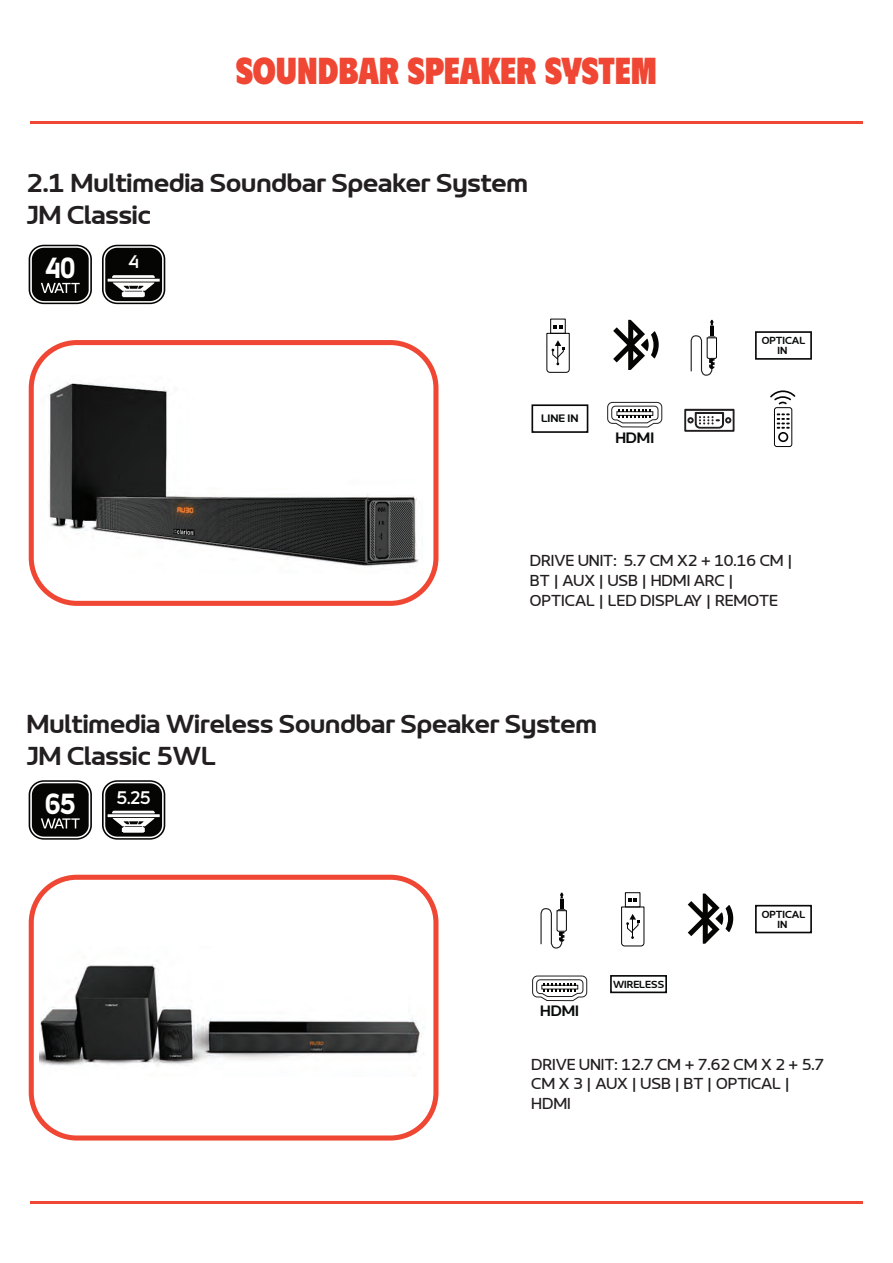
<style>
.page{position:relative;width:893px;height:1263px;background:#fff}
.page>*{position:absolute;margin:0;border:0;box-sizing:border-box;transform-origin:0 0}
.t1{font:900 37.5px "Phudu";color:#ef4734}
.t2{font:900 29.85px "LT Focus";color:#fff;scale:.88 1}
.t3{font:700 27px/32.4px "LT Wave";color:#231f20}
.t4{font:700 18.75px "LT Focus";color:#fff}
.t5{font:16.5px/19.8px "LT Wave";color:#231f20}
.t6{font:700 15.6px "LT Wave";color:#080a09}
.t7{font:700 11.25px "LT Wave";color:#080a09;scale:1.06 1}
.t8{font:700 10.65px/9.9px "LT Wave";color:#080a09;text-align:center}
</style>
<div class="page">
<svg style="left:29px;top:875px;width:409px;height:265px"></svg>
<svg style="left:29px;top:245px;width:63px;height:59px;background:#2f2f2e"></svg>
<svg style="left:102px;top:245px;width:63px;height:59px"></svg>
<svg style="left:29px;top:780px;width:63px;height:60px;background:#323231"></svg>
<svg style="left:102px;top:780px;width:63px;height:60px"></svg>
<hr style="left:30px;top:122px;width:833px;height:2px;background:#ef4734">
<svg style="left:29px;top:340px;width:409px;height:266px"></svg>
<div style="left:625px;top:892px;width:15px;height:15px;border:1px solid #050504"></div>
<svg style="left:621px;top:898px;width:24px;height:49px"></svg>
<svg style="left:532px;top:975px;width:56px;height:26px"></svg>
<div style="left:755px;top:905px;width:57px;height:28px;border:2px solid #080a09"></div>
<div style="left:610px;top:975px;width:57px;height:18px;border:2px solid #080a09"></div>
<svg style="left:540px;top:893px;width:27px;height:56px"></svg>
<div style="left:550px;top:319px;width:16px;height:15px;border:1px solid #050504"></div>
<svg style="left:546px;top:325px;width:24px;height:48px"></svg>
<svg style="left:607px;top:402px;width:56px;height:26px"></svg>
<svg style="left:684px;top:409px;width:50px;height:23px"></svg>
<div style="left:755px;top:331px;width:57px;height:29px;border:2px solid #080a09"></div>
<div style="left:531px;top:404px;width:57px;height:29px;border:2px solid #080a09"></div>
<svg style="left:690px;top:320px;width:27px;height:56px"></svg>
<svg style="left:613px;top:320px;width:46px;height:50px"></svg>
<svg style="left:688px;top:893px;width:45px;height:51px"></svg>
<div style="left:774px;top:407px;width:18px;height:40px;border:1px solid #050504;border-radius:2px"></div>
<div style="left:778px;top:432px;width:10px;height:10px;border:2px solid #050504;border-radius:50%"></div>
<svg style="left:770px;top:390px;width:26px;height:15px"></svg>
<svg style="left:777px;top:413px;width:13px;height:16px"></svg>
<hr style="left:30px;top:1201px;width:833px;height:3px;background:#ef4734">
<img style="left:39px;top:375px;width:384px;height:199px">
<img style="left:39px;top:946px;width:387px;height:131px">
<h1 class="t1" style="left:236px;top:46px;width:423px">SOUNDBAR SPEAKER SYSTEM</h1>
<h3 class="t3" style="left:26px;top:167px;width:503px">2.1 Multimedia Soundbar Speaker System<br>JM Classic</h3>
<h2 class="t2" style="left:46px;top:250px;width:35px">40</h2>
<p class="t4" style="left:128px;top:251px;width:12px">4</p>
<p class="t7" style="left:541px;top:412px;width:37px">LINE IN</p>
<p class="t6" style="left:615px;top:429px;width:40px">HDMI</p>
<p class="t8" style="left:762px;top:336px;width:45px">OPTICAL<br>IN</p>
<p class="t5" style="left:530px;top:551px;width:264px">DRIVE UNIT: 5.7 CM X2 + 10.16 CM |<br>BT | AUX | USB | HDMI ARC |<br>OPTICAL | LED DISPLAY | REMOTE</p>
<h3 class="t3" style="left:26px;top:708px;width:572px">Multimedia Wireless Soundbar Speaker System<br>JM Classic 5WL</h3>
<h2 class="t2" style="left:45px;top:786px;width:36px">65</h2>
<p class="t4" style="left:117px;top:786px;width:35px">5.25</p>
<p class="t6" style="left:540px;top:1002px;width:40px">HDMI</p>
<p class="t8" style="left:613px;top:979px;width:53px">WIRELESS</p>
<p class="t8" style="left:762px;top:909px;width:45px">OPTICAL<br>IN</p>
<p class="t5" style="left:531px;top:1054px;width:295px">DRIVE UNIT: 12.7 CM + 7.62 CM X 2 + 5.7<br>CM X 3 | AUX | USB | BT | OPTICAL |<br>HDMI</p>
</div>
